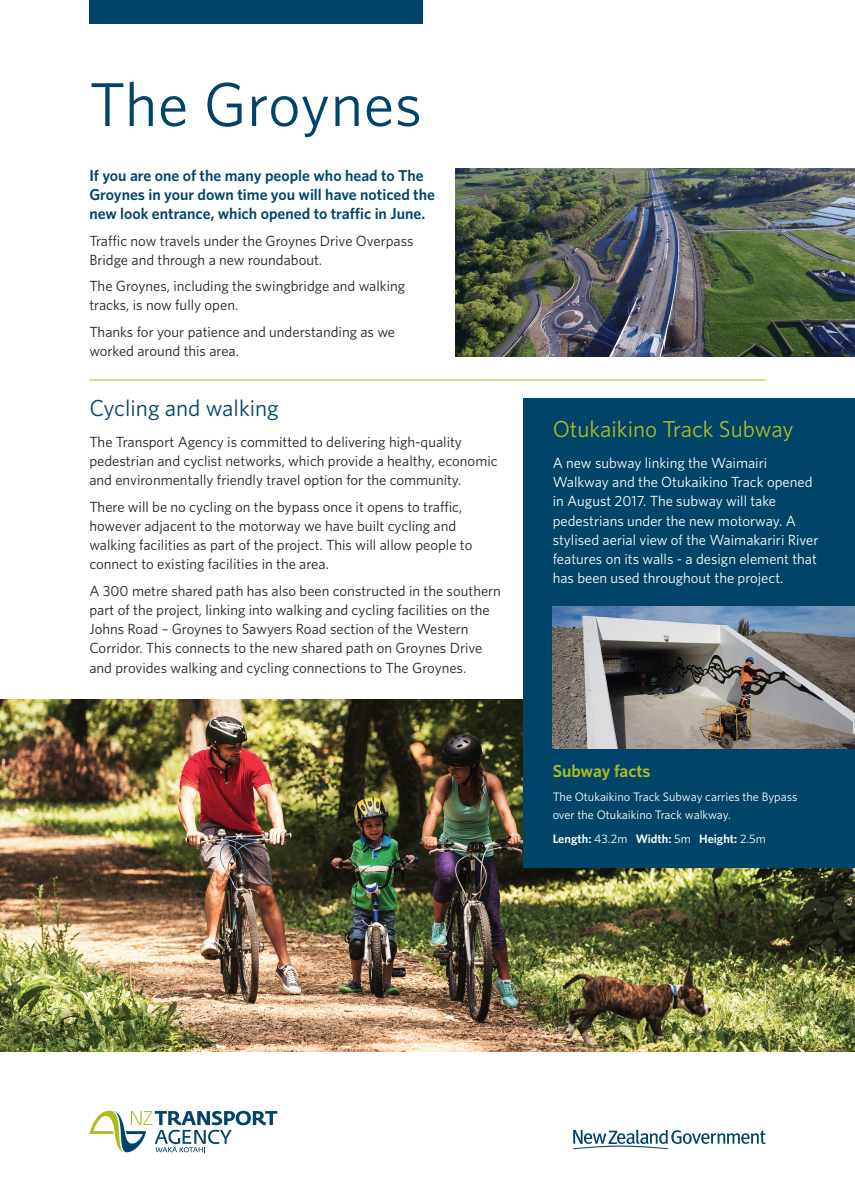
<style>
.page{position:relative;width:855px;height:1200px;background:#fff}
.page>*{position:absolute;margin:0;border:0;box-sizing:border-box;transform-origin:0 0}
.t1{font:61.95px "Whitney";letter-spacing:.01em;color:#00446a}
.t2{font:23.1px "Whitney";color:#aebc21}
.t3{font:23.1px "Whitney";color:#00446a}
.t4{font:600 17.5px "Whitney";color:#aebc21}
.t5{font:600 15.75px/19.2px "Whitney";color:#00446a}
.t6{font:14.7px/19.2px "Whitney";color:#231f20}
.t7{font:14.7px/19.2px "Whitney";color:#fff}
.t8{font:12.25px/17.5px "Whitney";color:#fff}
.t9{font:600 12.25px "Whitney";color:#fff}
.s1{font-weight:400}
</style>
<div class="page">
<div style="left:89px;top:0;width:333px;height:24px;background:#00446a"></div>
<svg style="left:89px;top:1110px;width:188px;height:42px"></svg>
<svg style="left:573px;top:1129px;width:192px;height:20px"></svg>
<img style="left:0;top:699px;width:854px;height:352px">
<div style="left:523px;top:399px;width:331px;height:468px;background:#00446a"></div>
<img style="left:552px;top:606px;width:302px;height:142px">
<img style="left:455px;top:168px;width:399px;height:188px">
<hr style="left:89px;top:379px;width:676px;height:1px;background:#aebc21">
<h1 class="t1" style="left:89px;top:63px;width:334px">The Groynes</h1>
<p class="t5" style="left:89px;top:165px;width:347px">If you are one of the many people who head to The<br>Groynes in your down time you will have noticed the new look entrance, which opened to traffic in June.</p>
<p class="t6" style="left:89px;top:230px;width:326px">Traffic now travels under the Groynes Drive Overpass<br>Bridge and through a new roundabout.</p>
<p class="t6" style="left:89px;top:276px;width:317px">The Groynes, including the swingbridge and walking tracks, is now fully open.</p>
<p class="t6" style="left:89px;top:321px;width:307px">Thanks for your patience and understanding as we worked around this area.</p>
<h2 class="t3" style="left:89px;top:392px;width:191px">Cycling and walking</h2>
<p class="t6" style="left:89px;top:432px;width:409px">The Transport Agency is committed to delivering high-quality pedestrian and cyclist networks, which provide a healthy, economic and environmentally friendly travel option for the community.</p>
<p class="t6" style="left:89px;top:496px;width:384px">There will be no cycling on the bypass once it opens to traffic, however adjacent to the motorway we have built cycling and walking facilities as part of the project. This will allow people to connect to existing facilities in the area.</p>
<p class="t6" style="left:89px;top:580px;width:413px">A 300 metre shared path has also been constructed in the southern part of the project, linking into walking and cycling facilities on the Johns Road – Groynes to Sawyers Road section of the Western Corridor. This connects to the new shared path on Groynes Drive and provides walking and cycling connections to The Groynes.</p>
<h2 class="t2" style="left:552px;top:413px;width:242px">Otukaikino Track Subway</h2>
<p class="t7" style="left:552px;top:453px;width:267px">A new subway linking the Waimairi Walkway and the Otukaikino Track opened in August 2017. The subway will take pedestrians under the new motorway. A stylised aerial view of the Waimakariri River features on its walls - a design element that has been used throughout the project.</p>
<p class="t4" style="left:552px;top:758px;width:99px">Subway facts</p>
<p class="t8" style="left:552px;top:787px;width:246px">The Otukaikino Track Subway carries the Bypass over the Otukaikino Track walkway.</p>
<p class="t9" style="left:552px;top:830px;width:214px">Length: <span class="s1">43.2m</span> Width: <span class="s1">5m</span> Height: <span class="s1">2.5m</span></p>
</div>
